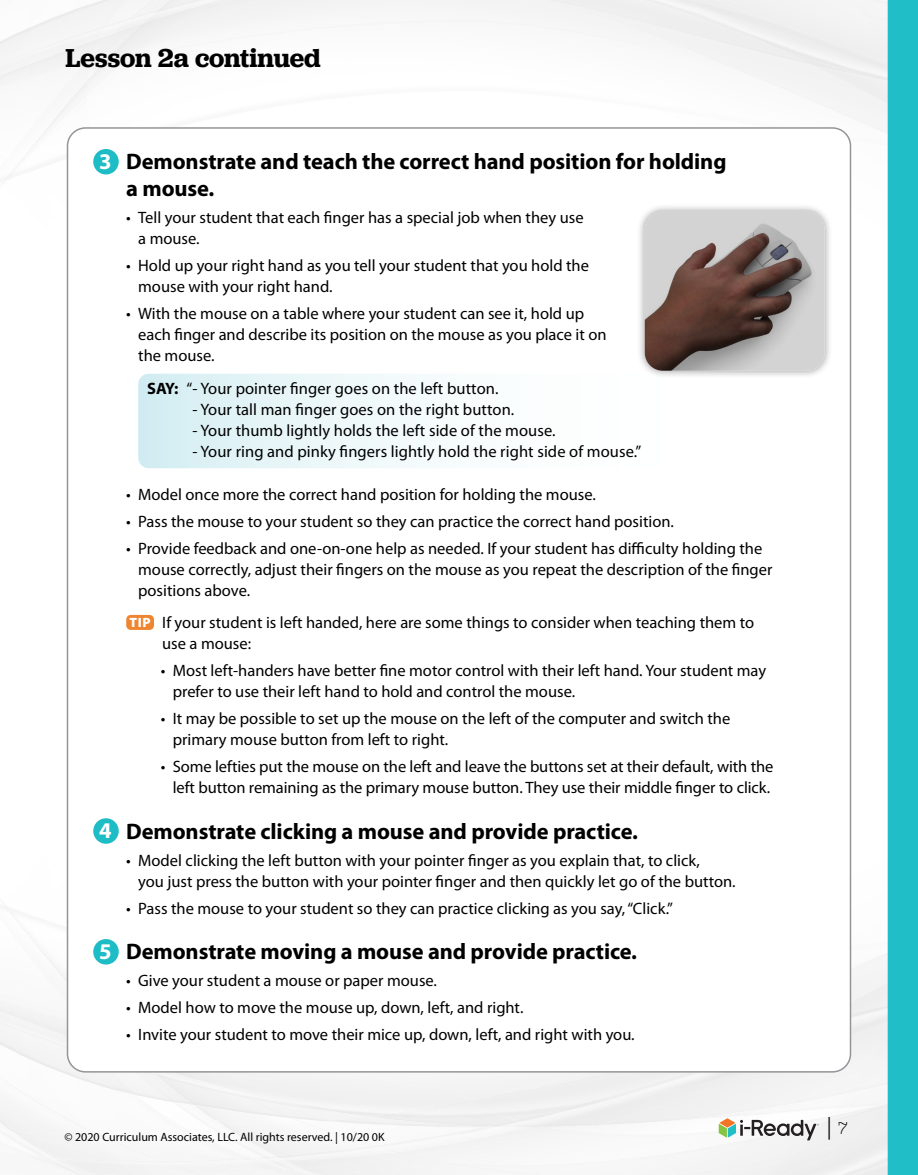
<style>
.page{position:relative;width:918px;height:1175px;background:#fff}
.page>*{position:absolute;margin:0;border:0;box-sizing:border-box;transform-origin:0 0}
.t1{font:600 27px "Jubilat";color:#000}
.t2{font:300 27px "Jubilat";color:#000}
.t3{font:700 22.5px/26.2px "Myriad Pro";letter-spacing:-.005em;color:#000}
.t4{font:16.5px/21px "Myriad Pro";color:#000}
.t5{font:12px "Myriad Pro";color:#000}
.s1{color:#fff}
.s2{font-weight:700}
.s3{font-weight:900;font-size:13.5px;color:#fff}
.s4{font-size:18px}
</style>
<div class="page">
<img style="left:851px;top:523px;width:37px;height:302px">
<img style="left:66px;top:665px;width:1px;height:149px">
<img style="left:66px;top:815px;width:1px;height:71px">
<img style="left:213px;top:1118px;width:15px;height:1px">
<img style="left:785px;top:1126px;width:103px;height:48px">
<div style="left:815px;top:1131px;width:73px;height:43px;background:#eee"></div>
<img style="left:34px;top:936px;width:33px;height:61px">
<svg style="left:5px;top:906px;width:7px;height:6px"></svg>
<img style="left:7px;top:1038px;width:86px;height:55px">
<img style="left:851px;top:825px;width:37px;height:111px">
<img style="left:30px;top:1048px;width:38px;height:13px">
<div style="left:93px;top:1072px;width:376px;height:43px;background:#f4f4f4"></div>
<div style="left:22px;top:1001px;width:45px;height:47px;background:#f5f5f5"></div>
<img style="left:0;top:1001px;width:30px;height:21px">
<img style="left:141px;top:1072px;width:200px;height:40px">
<div style="left:102px;top:1072px;width:133px;height:19px;background:#f2f2f2"></div>
<img style="left:851px;top:965px;width:37px;height:36px">
<img style="left:367px;top:1115px;width:34px;height:5px">
<img style="left:469px;top:1095px;width:3px;height:5px">
<img style="left:372px;top:1100px;width:100px;height:18px">
<svg style="left:82px;top:1125px;width:5px;height:6px"></svg>
<div style="left:243px;top:1135px;width:126px;height:21px;background:#f6f6f6"></div>
<img style="left:378px;top:1123px;width:23px;height:3px">
<img style="left:412px;top:1102px;width:92px;height:16px">
<img style="left:0;top:1130px;width:17px;height:1px">
<img style="left:874px;top:998px;width:14px;height:3px">
<div style="left:715px;top:1134px;width:78px;height:26px;background:#f4f4f4"></div>
<img style="left:579px;top:1160px;width:28px;height:4px">
<img style="left:579px;top:1130px;width:19px;height:1px">
<img style="left:565px;top:1130px;width:14px;height:3px">
<img style="left:444px;top:1139px;width:80px;height:17px">
<img style="left:25px;top:1151px;width:46px;height:9px">
<img style="left:40px;top:1156px;width:30px;height:7px">
<img style="left:47px;top:1159px;width:5px;height:5px">
<img style="left:52px;top:1157px;width:109px;height:17px">
<img style="left:70px;top:1167px;width:21px;height:6px">
<img style="left:262px;top:1156px;width:14px;height:2px">
<img style="left:371px;top:1145px;width:18px;height:1px">
<img style="left:276px;top:1146px;width:117px;height:12px">
<img style="left:486px;top:1120px;width:49px;height:7px">
<img style="left:127px;top:1160px;width:17px;height:5px">
<img style="left:137px;top:1161px;width:66px;height:13px">
<img style="left:168px;top:1158px;width:111px;height:12px">
<div style="left:400px;top:1137px;width:116px;height:18px;background:#f5f5f5"></div>
<img style="left:266px;top:1159px;width:17px;height:10px">
<svg style="left:279px;top:1167px;width:43px;height:7px"></svg>
<img style="left:393px;top:1151px;width:23px;height:5px">
<div style="left:283px;top:1152px;width:127px;height:17px;background:#f2f2f2"></div>
<svg style="left:521px;top:1125px;width:26px;height:3px"></svg>
<div style="left:610px;top:1001px;width:278px;height:102px;background:#f1f1f1"></div>
<img style="left:851px;top:261px;width:37px;height:262px">
<img style="left:66px;top:272px;width:1px;height:149px">
<img style="left:66px;top:200px;width:1px;height:71px">
<img style="left:34px;top:85px;width:53px;height:65px">
<svg style="left:4px;top:174px;width:8px;height:7px"></svg>
<img style="left:851px;top:150px;width:37px;height:111px">
<img style="left:34px;top:85px;width:45px;height:4px">
<img style="left:30px;top:25px;width:60px;height:13px">
<div style="left:22px;top:38px;width:77px;height:47px;background:#f4f4f4"></div>
<img style="left:0;top:64px;width:30px;height:21px">
<img style="left:90px;top:24px;width:51px;height:43px">
<img style="left:79px;top:55px;width:14px;height:15px">
<div style="left:102px;top:0;width:133px;height:64px;background:#f4f4f4"></div>
<img style="left:775px;top:85px;width:113px;height:48px">
<div style="left:814px;top:85px;width:74px;height:36px;background:#f4f4f4"></div>
<img style="left:874px;top:85px;width:14px;height:3px">
<div style="left:610px;top:0;width:278px;height:85px;background:#f2f2f2"></div>
<svg style="left:719px;top:1118px;width:100px;height:22px"></svg>
<div style="left:888px;top:0;width:30px;height:1174px;background:#20bec6"></div>
<div style="left:68px;top:128px;width:782px;height:943px;background:#fff;border-radius:18px"></div>
<svg style="left:138px;top:374px;width:287px;height:94px"></svg>
<div style="left:93px;top:149px;width:26px;height:25px;background:#1ebdc6;border-radius:50%"></div>
<div style="left:126px;top:615px;width:28px;height:15px;background:#f08530;border-radius:4px"></div>
<div style="left:93px;top:818px;width:26px;height:25px;background:#1ebdc6;border-radius:50%"></div>
<div style="left:93px;top:939px;width:26px;height:25px;background:#1ebdc6;border-radius:50%"></div>
<div style="left:636px;top:204px;width:197px;height:175px;background:#000;opacity:.4"></div>
<img style="left:645px;top:212px;width:180px;height:159px">
<h1 class="t1" style="left:65px;top:41px;width:257px">Lesson 2a continued</h1>
<h2 class="t3" style="left:126px;top:149px;width:602px;text-indent:-27px"><span class="s1">3</span> Demonstrate and teach the correct hand position for holding a mouse.</h2>
<p class="t4" style="left:138px;top:207px;width:447px;text-indent:-12px">• Tell your student that each finger has a special job when they use a mouse.</p>
<p class="t4" style="left:138px;top:255px;width:452px;text-indent:-12px">• Hold up your right hand as you tell your student that you hold the mouse with your right hand.</p>
<p class="t4" style="left:138px;top:303px;width:470px;text-indent:-12px">• With the mouse on a table where your student can see it, hold up each finger and describe its position on the mouse as you place it on the mouse.</p>
<p class="t4" style="left:147px;top:378px;width:353px"><span class="s2">SAY:</span> “- Your pointer finger goes on the left button.</p>
<p class="t4" style="left:193px;top:399px;width:323px">- Your tall man finger goes on the right button.</p>
<p class="t4" style="left:193px;top:420px;width:365px">- Your thumb lightly holds the left side of the mouse.</p>
<p class="t4" style="left:193px;top:441px;width:450px">- Your ring and pinky fingers lightly hold the right side of mouse.”</p>
<p class="t4" style="left:126px;top:484px;width:471px">• Model once more the correct hand position for holding the mouse.</p>
<p class="t4" style="left:126px;top:511px;width:549px">• Pass the mouse to your student so they can practice the correct hand position.</p>
<p class="t4" style="left:138px;top:538px;width:636px;text-indent:-12px">• Provide feedback and one-on-one help as needed. If your student has difficulty holding the mouse correctly, adjust their fingers on the mouse as you repeat the description of the finger positions above.</p>
<p class="t4" style="left:162px;top:612px;width:594px;text-indent:-33px"><span class="s3">TIP</span> If your student is left handed, here are some things to consider when teaching them to use a mouse:</p>
<p class="t4" style="left:173px;top:660px;width:595px;text-indent:-12px">• Most left-handers have better fine motor control with their left hand. Your student may prefer to use their left hand to hold and control the mouse.</p>
<p class="t4" style="left:173px;top:708px;width:559px;text-indent:-12px">• It may be possible to set up the mouse on the left of the computer and switch the primary mouse button from left to right.</p>
<p class="t4" style="left:161px;top:756px;width:614px;text-align:center">• Some lefties put the mouse on the left and leave the buttons set at their default, with the left button remaining as the primary mouse button. They use their middle finger to click.</p>
<h2 class="t3" style="left:99px;top:818px;width:540px"><span class="s1">4</span> Demonstrate clicking a mouse and provide practice.</h2>
<p class="t4" style="left:138px;top:849px;width:599px;text-indent:-12px">• Model clicking the left button with your pointer finger as you explain that, to click,<br>you just press the button with your pointer finger and then quickly let go of the button.</p>
<p class="t4" style="left:126px;top:897px;width:548px">• Pass the mouse to your student so they can practice clicking as you say, “Click.”</p>
<h2 class="t3" style="left:99px;top:939px;width:539px"><span class="s1">5</span> Demonstrate moving a mouse and provide practice.</h2>
<p class="t4" style="left:126px;top:970px;width:312px">• Give your student a mouse or paper mouse.</p>
<p class="t4" style="left:126px;top:997px;width:399px">• Model how to move the mouse up, down, left, and right.</p>
<p class="t4" style="left:126px;top:1024px;width:510px">• Invite your student to move their mice up, down, left, and right with you.</p>
<p class="t5" style="left:64px;top:1130px;width:322px">© 2020 Curriculum Associates, LLC. All rights reserved. | 10/20 0K</p>
<h1 class="t2" style="left:827px;top:1109px;width:22px">| <span class="s4">7</span></h1>
</div>
